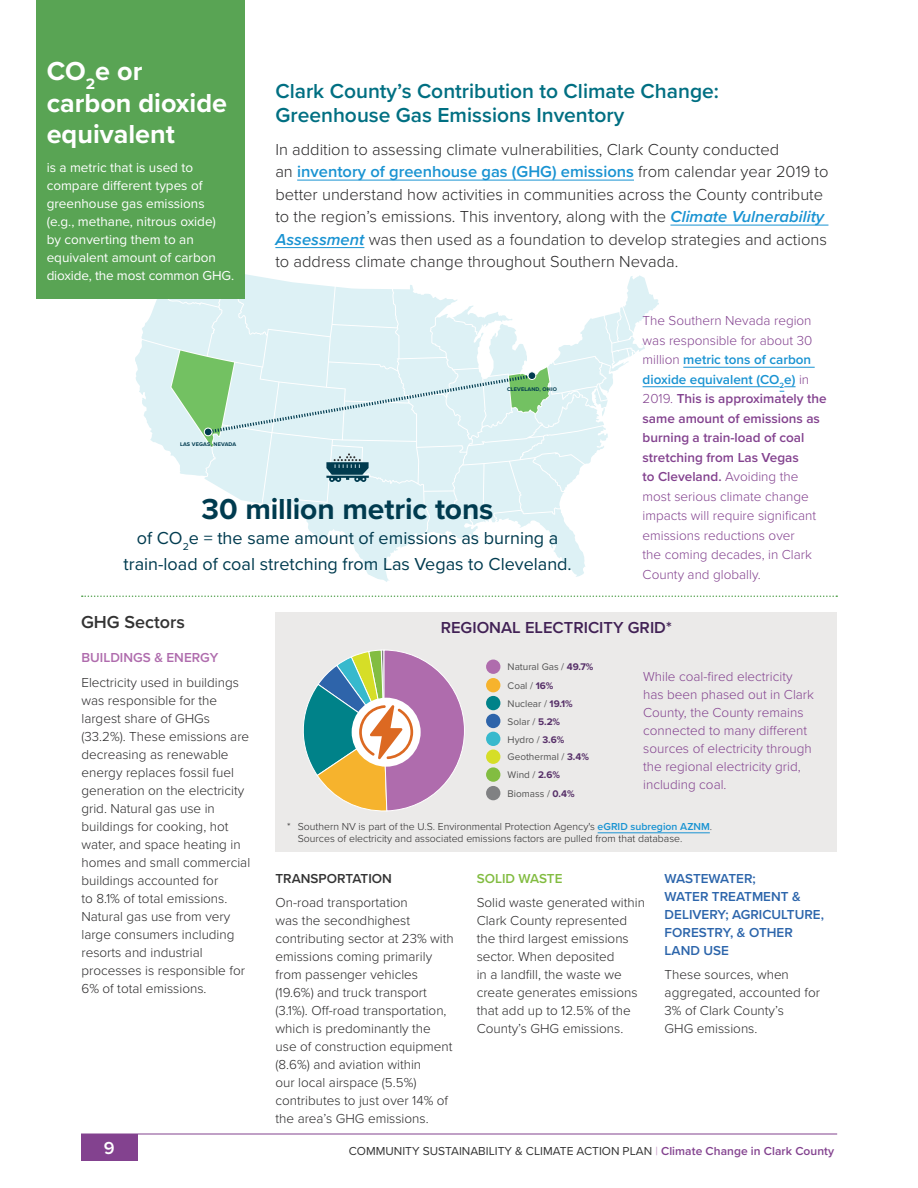
<style>
.page{position:relative;width:918px;height:1188px;background:#fff}
.page>*{position:absolute;margin:0;border:0;box-sizing:border-box;transform-origin:0 0}
.Body_Text_10PT_White{font:700 30px "Proxima Nova";letter-spacing:-.005em;color:#003b4f}
.Intro_Text{font:700 27px/31.5px "Proxima Nova";color:#fff}
.Heading_2{font:600 21px/24px "Proxima Nova";color:#006f82}
.Body_Text_10PT_White-2{font:18px/25.5px "Proxima Nova";color:#003b4f;text-align:center}
.Heading_3{font:600 18px "Proxima Nova";color:#333}
.t1{font:600 18px "Proxima Nova";color:#fff}
.Body_Text{font:300 16.5px/22.5px "Proxima Nova";color:#292829}
.F_Figure_Titles{font:600 16.5px "Proxima Nova";color:#412155}
.Captions{font:300 13.5px/18px "Proxima Nova";color:#292829}
.F_Captions{font:300 13.5px/19.5px "Proxima Nova";color:#83428f}
.Intro_Text-2{font:13.5px/18px "Proxima Nova";color:#fff}
.Heading_2-2{font:600 13.5px/18px "Proxima Nova";color:#2c65ab}
.Heading_2-3{font:600 13.5px "Proxima Nova";color:#af6cad}
.Heading_2-4{font:600 13.5px "Proxima Nova";color:#333}
.Heading_2-5{font:600 13.5px "Proxima Nova";color:#82bc41}
.t2{font:12px "Proxima Nova";color:#333}
.Photo_Credit{font:300 10.5px/12.6px "Proxima Nova";color:#292829}
.t3{font:9.9px/18.6px "Proxima Nova";color:#535353}
.t4{font:700 5.55px "Proxima Nova";letter-spacing:.025em;color:#003b4f}
.s1{font-weight:600;color:#1993d2}
.s2{font-weight:600;font-style:italic;color:#1993d2}
.s3{font-weight:600}
.s4{font-weight:700;color:#562f68}
.s5{color:#c598c6}
.s6{font-weight:600;color:#83428f}
</style>
<div class="page">
<div style="left:81px;top:1134px;width:56px;height:27px;background:#83428f"></div>
<hr style="left:81px;top:1134px;width:756px;height:1px;background:#83428f">
<div style="left:275px;top:613px;width:562px;height:239px;background:#ebeae9"></div>
<div style="left:486px;top:767px;width:14px;height:15px;background:#82bd41;border-radius:50%"></div>
<div style="left:486px;top:786px;width:14px;height:14px;background:#808183;border-radius:50%"></div>
<div style="left:486px;top:750px;width:14px;height:14px;background:#d6de27;border-radius:50%"></div>
<div style="left:486px;top:732px;width:14px;height:14px;background:#37b9cd;border-radius:50%"></div>
<div style="left:486px;top:714px;width:14px;height:14px;background:#2e64aa;border-radius:50%"></div>
<div style="left:486px;top:696px;width:14px;height:14px;background:#008289;border-radius:50%"></div>
<div style="left:486px;top:678px;width:14px;height:14px;background:#f6b32d;border-radius:50%"></div>
<div style="left:486px;top:660px;width:14px;height:14px;background:#af6cad;border-radius:50%"></div>
<svg style="left:303px;top:650px;width:162px;height:161px"></svg>
<hr style="left:598px;top:833px;width:112px;height:1px;background:#1993d2">
<div style="left:37px;top:0;width:208px;height:298px;background:#59a454"></div>
<hr style="left:297px;top:180px;width:337px;height:1px;background:#1993d2">
<hr style="left:670px;top:225px;width:158px;height:1px;background:#1993d2">
<hr style="left:275px;top:247px;width:89px;height:1px;background:#1993d2">
<svg style="left:82px;top:596px;width:755px;height:1px"></svg>
<hr style="left:683px;top:367px;width:132px;height:1px;background:#1993d2">
<hr style="left:643px;top:386px;width:137px;height:1px;background:#1993d2">
<svg style="left:780px;top:386px;width:16px;height:6px"></svg>
<svg style="left:135px;top:274px;width:523px;height:308px"></svg>
<p class="Intro_Text" style="left:47px;top:55px;width:182px">CO<sub>2</sub>e or carbon dioxide equivalent</p>
<p class="Intro_Text-2" style="left:47px;top:158px;width:189px">is a metric that is used to compare different types of greenhouse gas emissions (e.g., methane, nitrous oxide)<br>by converting them to an equivalent amount of carbon dioxide, the most common GHG.</p>
<h3 class="Heading_2" style="left:275px;top:78px;width:445px">Clark County’s Contribution to Climate Change:<br>Greenhouse Gas Emissions Inventory</h3>
<p class="Body_Text" style="left:275px;top:137px;width:555px">In addition to assessing climate vulnerabilities, Clark County conducted<br>an <span class="s1">inventory of greenhouse gas (GHG) emissions</span> from calendar year 2019 to better understand how activities in communities across the County contribute to the region’s emissions. This inventory, along with the <span class="s2">Climate Vulnerability Assessment</span> was then used as a foundation to develop strategies and actions to address climate change throughout Southern Nevada.</p>
<p class="t4" style="left:180px;top:440px;width:58px">LAS VEGAS, NEVADA</p>
<p class="t4" style="left:507px;top:385px;width:51px">CLEVELAND, OHIO</p>
<p class="Body_Text_10PT_White" style="left:202px;top:487px;width:293px">30 million metric tons</p>
<p class="Body_Text_10PT_White-2" style="left:123px;top:525px;width:450px">of CO<sub>2</sub>e = the same amount of emissions as burning a train-load of coal stretching from Las Vegas to Cleveland.</p>
<p class="F_Captions" style="left:643px;top:310px;width:185px">The Southern Nevada region was responsible for about 30 million <span class="s1">metric tons of carbon dioxide equivalent (CO</span><sub>2</sub><span class="s1">e)</span> in<br>2019. <span class="s3">This is approximately the same amount of emissions as burning a train-load of coal stretching from Las Vegas<br>to Cleveland.</span> Avoiding the most serious climate change impacts will require significant emissions reductions over<br>the coming decades, in Clark<br>County and globally.</p>
<p class="Heading_3" style="left:81px;top:609px;width:105px">GHG Sectors</p>
<h3 class="Heading_2-3" style="left:81px;top:648px;width:138px">BUILDINGS &amp; ENERGY</h3>
<p class="Captions" style="left:81px;top:673px;width:170px">Electricity used in buildings was responsible for the largest share of GHGs (33.2%). These emissions are decreasing as renewable energy replaces fossil fuel generation on the electricity grid. Natural gas use in buildings for cooking, hot water, and space heating in homes and small commercial buildings accounted for<br>to 8.1% of total emissions.<br>Natural gas use from very large consumers including resorts and industrial processes is responsible for<br>6% of total emissions.</p>
<p class="F_Figure_Titles" style="left:441px;top:615px;width:233px">REGIONAL ELECTRICITY GRID*</p>
<p class="t3" style="left:508px;top:657px;width:87px">Natural Gas / <span class="s4">49.7%</span></p>
<p class="t3" style="left:508px;top:676px;width:47px">Coal / <span class="s4">16%</span></p>
<p class="t3" style="left:508px;top:694px;width:67px">Nuclear / <span class="s4">19.1%</span></p>
<p class="t3" style="left:508px;top:712px;width:54px">Solar / <span class="s4">5.2%</span></p>
<p class="t3" style="left:508px;top:730px;width:83px;line-height:17.9px">Hydro / <span class="s4">3.6%<br></span>Geothermal / <span class="s4">3.4%</span></p>
<p class="t3" style="left:508px;top:765px;width:68px">Wind / <span class="s4">2.6%<br></span>Biomass / <span class="s4">0.4%</span></p>
<p class="F_Captions" style="left:643px;top:667px;width:172px;line-height:18px">While coal-fired electricity has been phased out in Clark<br>County, the County remains connected to many different sources of electricity through the regional electricity grid, including coal.</p>
<p class="Photo_Credit" style="left:298px;top:819px;width:416px;text-indent:-10px">* Southern NV is part of the U.S. Environmental Protection Agency's <span class="s1">eGRID subregion AZNM</span>.<br>Sources of electricity and associated emissions factors are pulled from that database.</p>
<h3 class="Heading_2-4" style="left:276px;top:868px;width:118px">TRANSPORTATION</h3>
<p class="Captions" style="left:276px;top:893px;width:180px">On-road transportation<br>was the secondhighest contributing sector at 23% with emissions coming primarily from passenger vehicles (19.6%) and truck transport (3.1%). Off-road transportation, which is predominantly the use of construction equipment (8.6%) and aviation within<br>our local airspace (5.5%) contributes to just over 14% of the area’s GHG emissions.</p>
<h3 class="Heading_2-5" style="left:477px;top:868px;width:87px">SOLID WASTE</h3>
<p class="Captions" style="left:477px;top:893px;width:170px">Solid waste generated within<br>Clark County represented the third largest emissions sector. When deposited<br>in a landfill, the waste we create generates emissions that add up to 12.5% of the<br>County’s GHG emissions.</p>
<h3 class="Heading_2-2" style="left:665px;top:869px;width:161px">WASTEWATER;<br>WATER TREATMENT &amp;<br>DELIVERY; AGRICULTURE,<br>FORESTRY, &amp; OTHER<br>LAND USE</h3>
<p class="Captions" style="left:665px;top:965px;width:157px">These sources, when aggregated, accounted for<br>3% of Clark County’s<br>GHG emissions.</p>
<h3 class="t1" style="left:104px;top:1134px;width:12px">9</h3>
<p class="t2" style="left:349px;top:1142px;width:487px">COMMUNITY SUSTAINABILITY &amp; CLIMATE ACTION PLAN <span class="s5">|</span> <span class="s6">Climate Change in Clark County</span></p>
</div>
